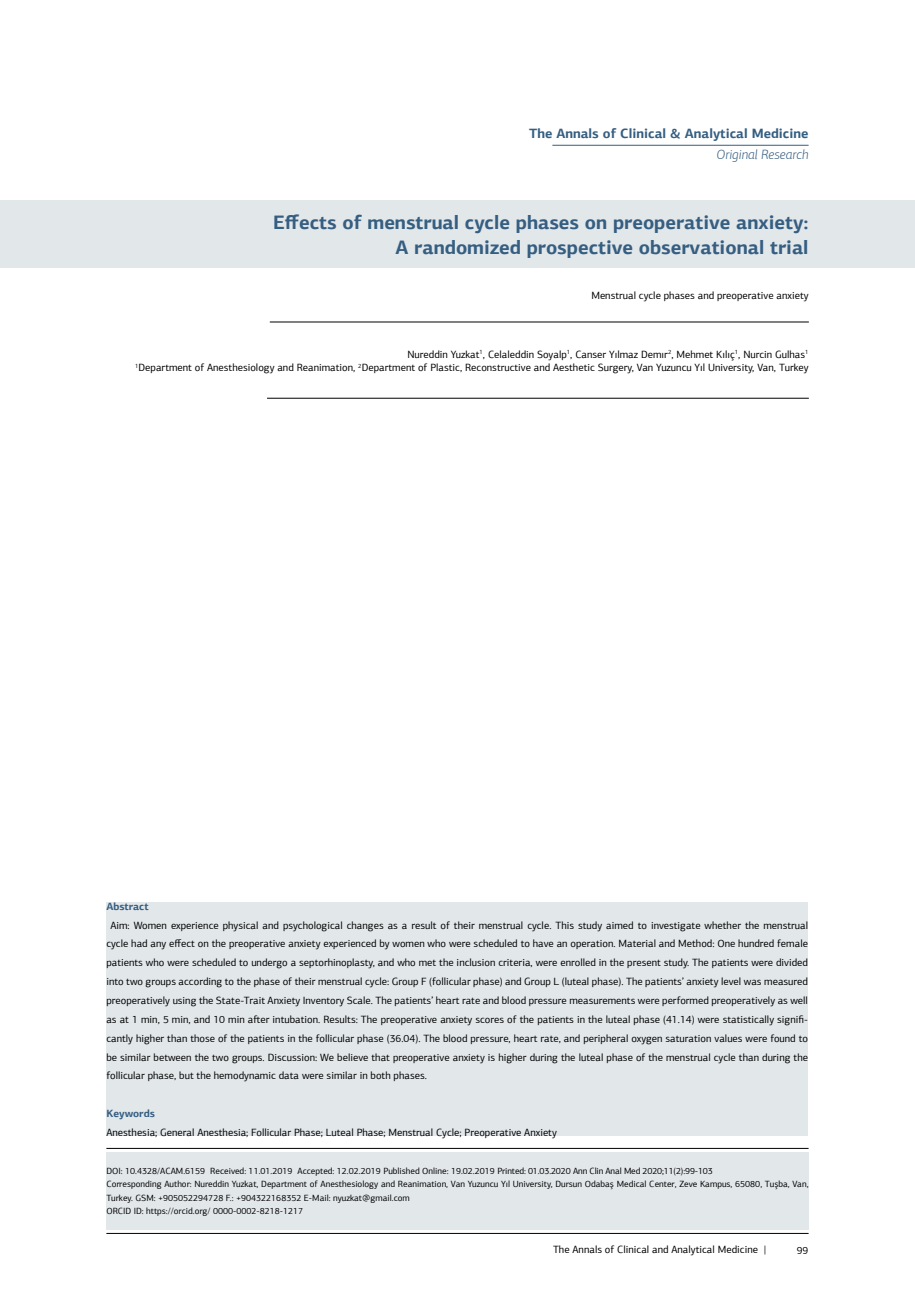
<style>
.page{position:relative;width:915px;height:1306px;background:#fff}
.page>*{position:absolute;margin:0;border:0;box-sizing:border-box;transform-origin:0 0}
.t1{font:700 19.5px/25.5px "PF Agora Sans Pro";color:#355e81;text-align:right}
.t2{font:700 13.5px "PF Agora Sans Pro";color:#355e81}
.t3{font:italic 300 13.5px "PF Agora Sans Pro";color:#355e81}
.t4{font:10.5px/18.9px "PF Agora Sans Pro";color:#000;text-align:right}
.t5{font:700 10.5px "PF Agora Sans Pro";color:#355e81}
.t6{font:9px/13.5px "PF Agora Sans Pro";color:#000}
</style>
<div class="page">
<hr style="left:106px;top:1233px;width:702px;height:1px;background:#000">
<div style="left:0;top:200px;width:914px;height:68px;background:#e2e7ea"></div>
<hr style="left:106px;top:1148px;width:702px;height:1px;background:#000">
<hr style="left:270px;top:322px;width:538px;height:1px;background:#000">
<hr style="left:267px;top:398px;width:541px;height:1px;background:#000">
<hr style="left:552px;top:145px;width:256px;height:1px;background:#355e81">
<div style="left:106px;top:1151px;width:702px;height:78px;background:#e2e7ea"></div>
<div style="left:106px;top:901px;width:701px;height:234px;background:#e2e7ea"></div>
<p class="t2" style="left:529px;top:125px;width:281px">The Annals of Clinical &amp; Analytical Medicine</p>
<p class="t3" style="left:716px;top:146px;width:94px">Original Research</p>
<h1 class="t1" style="left:273px;top:209px;width:537px">Effects of menstrual cycle phases on preoperative anxiety:<br>A randomized prospective observational trial</h1>
<p class="t4" style="left:591px;top:286px;width:219px">Menstrual cycle phases and preoperative anxiety</p>
<p class="t4" style="left:135px;top:347px;width:674px;line-height:13.5px">Nureddin Yuzkat<sup>1</sup>, Celaleddin Soyalp<sup>1</sup>, Canser Yılmaz Demır<sup>2</sup>, Mehmet Kılıç<sup>1</sup>, Nurcin Gulhas<sup>1<br>1</sup>Department of Anesthesiology and Reanimation, <sup>2</sup>Department of Plastic, Reconstructive and Aesthetic Surgery, Van Yuzuncu Yıl University, Van, Turkey</p>
<p class="t5" style="left:106px;top:899px;width:44px">Abstract</p>
<p class="t4" style="left:106px;top:915px;width:703px;text-align:justify;text-indent:4px">Aim: Women experience physical and psychological changes as a result of their menstrual cycle. This study aimed to investigate whether the menstrual cycle had any effect on the preoperative anxiety experienced by women who were scheduled to have an operation. Material and Method: One hundred female patients who were scheduled to undergo a septorhinoplasty, and who met the inclusion criteria, were enrolled in the present study. The patients were divided into two groups according to the phase of their menstrual cycle: Group F (follicular phase) and Group L (luteal phase). The patients’ anxiety level was measured preoperatively using the State-Trait Anxiety Inventory Scale. The patients’ heart rate and blood pressure measurements were performed preoperatively as well as at 1 min, 5 min, and 10 min after intubation. Results: The preoperative anxiety scores of the patients in the luteal phase (41.14) were statistically signifi&shy;cantly higher than those of the patients in the follicular phase (36.04). The blood pressure, heart rate, and peripheral oxygen saturation values were found to be similar between the two groups. Discussion: We believe that preoperative anxiety is higher during the luteal phase of the menstrual cycle than during the follicular phase, but the hemodynamic data were similar in both phases.</p>
<p class="t5" style="left:106px;top:1106px;width:50px">Keywords</p>
<p class="t4" style="left:106px;top:1122px;width:452px">Anesthesia; General Anesthesia; Follicular Phase; Luteal Phase; Menstrual Cycle; Preoperative Anxiety</p>
<p class="t6" style="left:106px;top:1164px;width:703px">DOI: 10.4328/ACAM.6159 Received: 11.01.2019 Accepted: 12.02.2019 Published Online: 19.02.2019 Printed: 01.03.2020 Ann Clin Anal Med 2020;11(2):99-103<br>Corresponding Author: Nureddin Yuzkat, Department of Anesthesiology and Reanimation, Van Yuzuncu Yıl University, Dursun Odabaş Medical Center, Zeve Kampus, 65080, Tuşba, Van, Turkey. GSM: +905052294728 F.: +904322168352 E-Mail: nyuzkat@gmail.com<br>ORCID ID: https://orcid.org/ 0000-0002-8218-1217</p>
<p class="t4" style="left:553px;top:1240px;width:215px">The Annals of Clinical and Analytical Medicine |</p>
<p class="t4" style="left:796px;top:1240px;width:13px">99</p>
</div>
